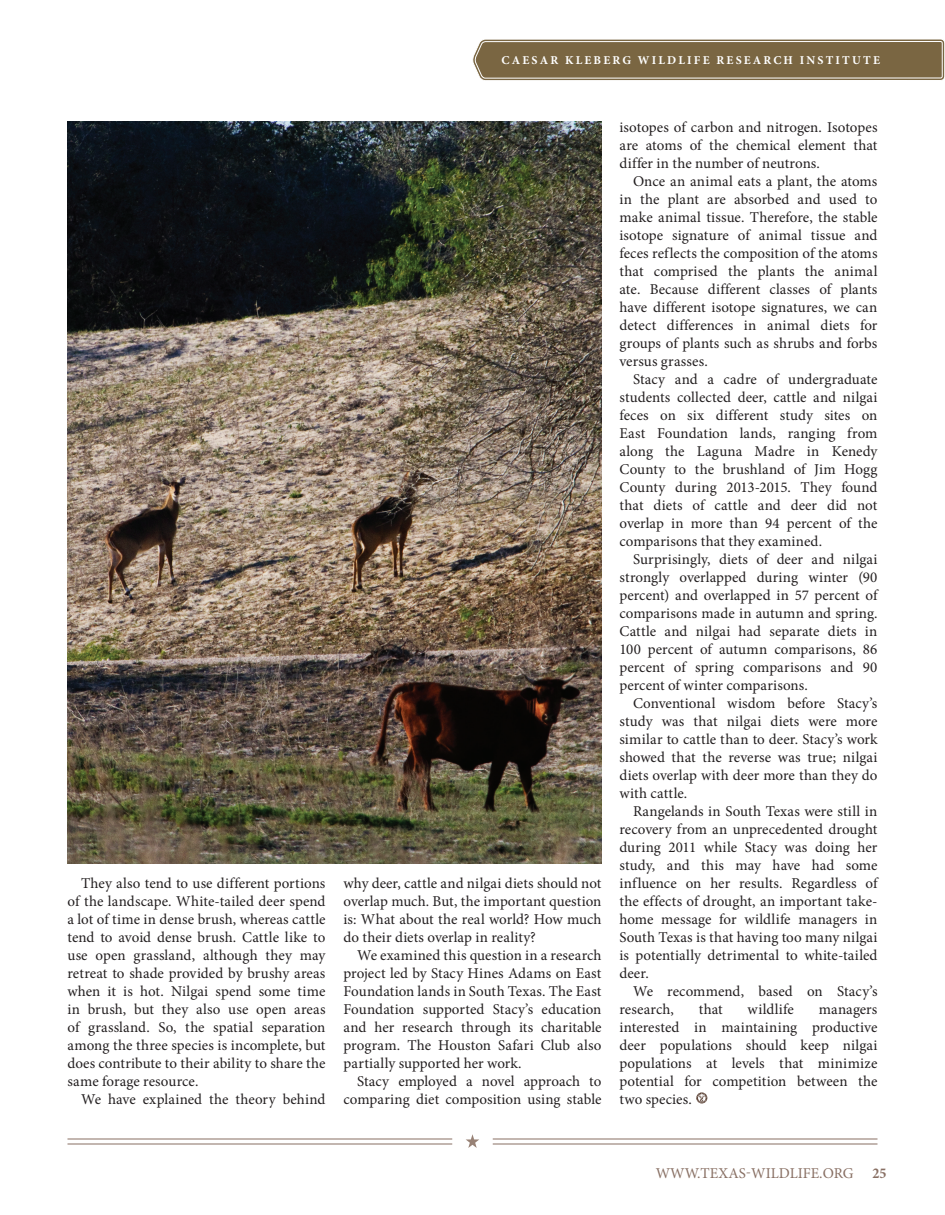
<style>
.page{position:relative;width:945px;height:1215px;background:#fff}
.page>*{position:absolute;margin:0;border:0;box-sizing:border-box;transform-origin:0 0}
.t1{font:15px/18px "Minion Pro";letter-spacing:.005em;color:#231f20;text-align:justify}
.t2{font:15px "Minion Pro";color:#886f63}
.t3{font:700 condensed 15px "Minion Pro";color:#886f63}
.t4{font:700 12px "Minion Pro";letter-spacing:.18em;color:#fff}
</style>
<div class="page">
<svg style="left:466px;top:1134px;width:13px;height:14px"></svg>
<hr style="left:493px;top:1138px;width:385px;height:2px;background:#886f63">
<hr style="left:493px;top:1143px;width:385px;height:2px;background:#886f63">
<hr style="left:68px;top:1138px;width:384px;height:2px;background:#886f63">
<hr style="left:68px;top:1143px;width:384px;height:2px;background:#886f63">
<svg style="left:472px;top:39px;width:473px;height:42px;background:#877554"></svg>
<img style="left:68px;top:122px;width:534px;height:742px">
<svg style="left:696px;top:1092px;width:11px;height:11px"></svg>
<p class="t4" style="left:501px;top:52px;width:380px">CAESAR KLEBERG WILDLIFE RESEARCH INSTITUTE</p>
<p class="t1" style="left:68px;top:875px;width:260px;text-indent:14px">They also tend to use different portions of the landscape. White-tailed deer spend a lot of time in dense brush, whereas cattle tend to avoid dense brush. Cattle like to use open grassland, although they may retreat to shade provided by brushy areas when it is hot. Nilgai spend some time in brush, but they also use open areas of grassland. So, the spatial separation among the three species is incomplete, but does contribute to their ability to share the same forage resource.</p>
<p class="t1" style="left:81px;top:1091px;width:246px">We have explained the theory behind</p>
<p class="t1" style="left:344px;top:875px;width:260px">why deer, cattle and nilgai diets should not overlap much. But, the important question is: What about the real world? How much do their diets overlap in reality?</p>
<p class="t1" style="left:344px;top:947px;width:260px;text-indent:14px">We examined this question in a research project led by Stacy Hines Adams on East Foundation lands in South Texas. The East Foundation supported Stacy’s education and her research through its charitable program. The Houston Safari Club also partially supported her work.</p>
<p class="t1" style="left:344px;top:1073px;width:260px;text-align:right">Stacy employed a novel approach to comparing diet composition using stable</p>
<p class="t1" style="left:620px;top:119px;width:260px">isotopes of carbon and nitrogen. Isotopes are atoms of the chemical element that differ in the number of neutrons.</p>
<p class="t1" style="left:620px;top:173px;width:260px;text-indent:14px">Once an animal eats a plant, the atoms in the plant are absorbed and used to make animal tissue. Therefore, the stable isotope signature of animal tissue and feces reflects the composition of the atoms that comprised the plants the animal ate. Because different classes of plants have different isotope signatures, we can detect differences in animal diets for groups of plants such as shrubs and forbs versus grasses.</p>
<p class="t1" style="left:620px;top:371px;width:260px;text-indent:14px">Stacy and a cadre of undergraduate students collected deer, cattle and nilgai feces on six different study sites on East Foundation lands, ranging from along the Laguna Madre in Kenedy County to the brushland of Jim Hogg County during 2013-2015. They found that diets of cattle and deer did not overlap in more than 94 percent of the comparisons that they examined.</p>
<p class="t1" style="left:620px;top:551px;width:260px;text-indent:14px">Surprisingly, diets of deer and nilgai strongly overlapped during winter (90 percent) and overlapped in 57 percent of comparisons made in autumn and spring.<br>Cattle and nilgai had separate diets in 100 percent of autumn comparisons, 86 percent of spring comparisons and 90 percent of winter comparisons.</p>
<p class="t1" style="left:620px;top:695px;width:260px;text-indent:14px">Conventional wisdom before Stacy’s study was that nilgai diets were more similar to cattle than to deer. Stacy’s work showed that the reverse was true; nilgai diets overlap with deer more than they do with cattle.</p>
<p class="t1" style="left:620px;top:803px;width:260px;text-indent:14px">Rangelands in South Texas were still in recovery from an unprecedented drought during 2011 while Stacy was doing her study, and this may have had some influence on her results. Regardless of the effects of drought, an important take&shy;home message for wildlife managers in South Texas is that having too many nilgai is potentially detrimental to white-tailed deer.</p>
<p class="t1" style="left:620px;top:983px;width:260px;text-indent:14px">We recommend, based on Stacy’s research,</p>
<p class="t1" style="left:699px;top:1001px;width:26px">that</p>
<p class="t1" style="left:748px;top:1001px;width:48px">wildlife</p>
<p class="t1" style="left:620px;top:1001px;width:260px;text-indent:199px">managers interested in maintaining productive deer populations should keep nilgai populations at levels that minimize potential for competition between the two species.</p>
<p class="t2" style="left:656px;top:1163px;width:199px">WWW.TEXAS-WILDLIFE.ORG</p>
<p class="t3" style="left:873px;top:1163px;width:15px">25</p>
</div>
